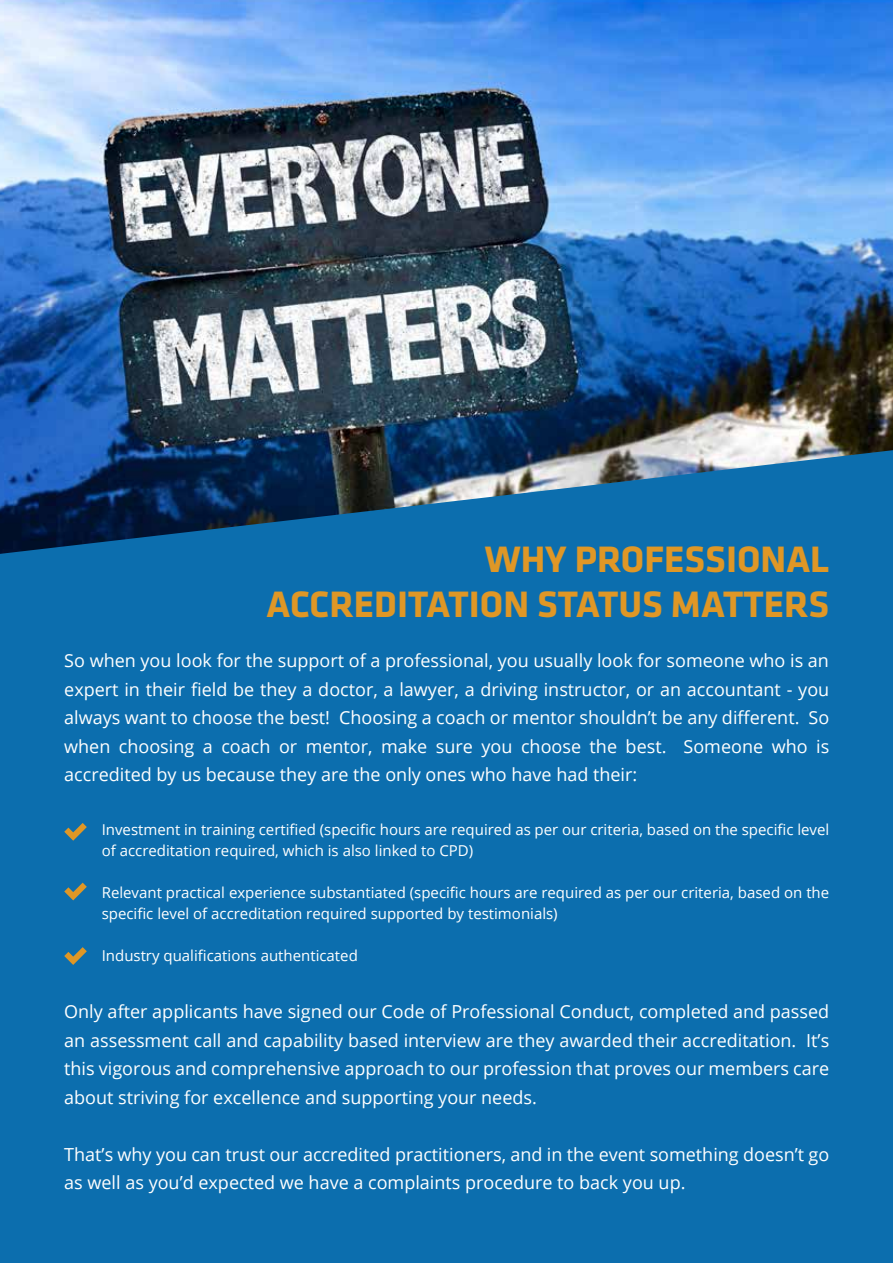
<style>
.page{position:relative;width:893px;height:1263px;background:#fff}
.page>*{position:absolute;margin:0;border:0;box-sizing:border-box;transform-origin:0 0}
.t1{font:700 38.1px/45.8px "Klavika";color:#df9726;text-align:right}
.t2{font:18px/28.5px "Open Sans";color:#fff;text-align:justify}
.t3{font:15px/21px "Open Sans";color:#fff}
</style>
<div class="page">
<img style="left:0;top:0;width:893px;height:450px">
<div style="left:0;top:450px;width:893px;height:813px;background:#0c6eae"></div>
<svg style="left:64px;top:823px;width:23px;height:18px"></svg>
<svg style="left:64px;top:883px;width:23px;height:17px"></svg>
<svg style="left:64px;top:947px;width:23px;height:18px"></svg>
<h1 class="t1" style="left:267px;top:539px;width:564px">WHY PROFESSIONAL<br>ACCREDITATION STATUS MATTERS</h1>
<p class="t2" style="left:64px;top:648px;width:766px">So when you look for the support of a professional, you usually look for someone who is an expert in their field be they a doctor, a lawyer, a driving instructor, or an accountant - you always want to choose the best! Choosing a coach or mentor shouldn’t be any different. So when choosing a coach or mentor, make sure you choose the best. Someone who is accredited by us because they are the only ones who have had their:</p>
<p class="t3" style="left:102px;top:818px;width:729px">Investment in training certified (specific hours are required as per our criteria, based on the specific level of accreditation required, which is also linked to CPD)</p>
<p class="t3" style="left:102px;top:881px;width:729px">Relevant practical experience substantiated (specific hours are required as per our criteria, based on the specific level of accreditation required supported by testimonials)</p>
<p class="t3" style="left:102px;top:944px;width:258px">Industry qualifications authenticated</p>
<p class="t2" style="left:64px;top:999px;width:766px">Only after applicants have signed our Code of Professional Conduct, completed and passed an assessment call and capability based interview are they awarded their accreditation. It’s this vigorous and comprehensive approach to our profession that proves our members care about striving for excellence and supporting your needs.</p>
<p class="t2" style="left:64px;top:1142px;width:766px">That’s why you can trust our accredited practitioners, and in the event something doesn’t go as well as you’d expected we have a complaints procedure to back you up.</p>
</div>
